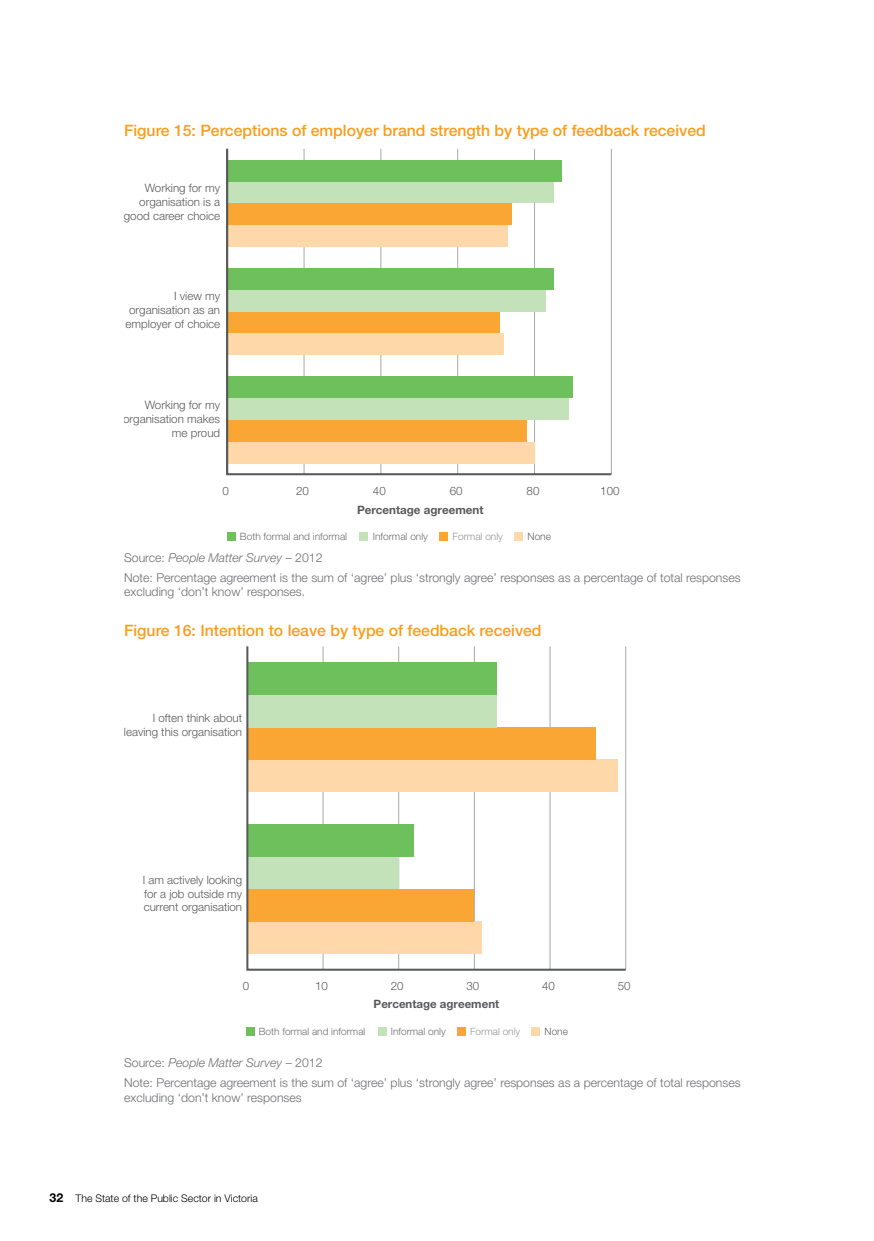
<style>
.page{position:relative;width:874px;height:1241px;background:#fff}
.page>*{position:absolute;margin:0;border:0;box-sizing:border-box;transform-origin:0 0}
.Table_title{font:500 15.75px "Helvetica Neue";color:#f99d1c}
.table_source_sp_aft{font:300 12.25px/14.7px "Helvetica Neue LT Std";color:#6d6e71}
.Table_Figure_source{font:italic 300 12.25px "Helvetica Neue";color:#6d6e71}
.t1{font:300 11.55px/13.8px "Helvetica Neue LT Std";color:#58595b;text-align:right}
.t2{font:700 11.55px "Helvetica Neue LT Std";color:#58595b}
.t3{font:300 10.5px "Helvetica Neue LT Std";color:#000}
.t4{font:300 10.15px "Helvetica Neue LT Std";color:#6d6e71}
.t5{font:300 10.15px "Helvetica Neue LT Std";color:#939598}
.t6{font:300 10.15px "Helvetica Neue LT Std";color:#636466}
.s1{font-family:"Helvetica Neue LT Std";font-style:normal}
.s2{font-family:"Helvetica Neue";font-weight:700;font-size:12.25px}
</style>
<div class="page">
<svg style="left:226px;top:149px;width:386px;height:327px"></svg>
<div style="left:227px;top:532px;width:8px;height:9px;background:#6ec05d"></div>
<div style="left:359px;top:532px;width:9px;height:9px;background:#c4e2b9"></div>
<div style="left:439px;top:532px;width:9px;height:9px;background:#faa634"></div>
<div style="left:514px;top:532px;width:9px;height:9px;background:#ffd8a9"></div>
<svg style="left:246px;top:646px;width:381px;height:325px"></svg>
<div style="left:246px;top:1027px;width:8px;height:8px;background:#6ec05d"></div>
<div style="left:377px;top:1027px;width:9px;height:8px;background:#c4e2b9"></div>
<div style="left:457px;top:1027px;width:8px;height:8px;background:#faa634"></div>
<div style="left:531px;top:1027px;width:9px;height:8px;background:#ffd8a9"></div>
<p class="Table_title" style="left:124px;top:121px;width:583px">Figure 15: Perceptions of employer brand strength by type of feedback received</p>
<p class="t1" style="left:124px;top:180px;width:98px">Working for my organisation is a good career choice</p>
<p class="t1" style="left:125px;top:289px;width:96px">I view my organisation as an employer of choice</p>
<p class="t1" style="left:123px;top:397px;width:98px">Working for my organisation makes me proud</p>
<p class="t1" style="left:222px;top:483px;width:8px">0</p>
<p class="t1" style="left:296px;top:483px;width:14px">20</p>
<p class="t1" style="left:373px;top:483px;width:14px">40</p>
<p class="t1" style="left:449px;top:483px;width:14px">60</p>
<p class="t1" style="left:526px;top:483px;width:14px">80</p>
<p class="t1" style="left:600px;top:483px;width:21px">100</p>
<p class="t2" style="left:357px;top:503px;width:128px">Percentage agreement</p>
<p class="t4" style="left:240px;top:530px;width:109px">Both formal and informal</p>
<p class="t4" style="left:372px;top:530px;width:57px">Informal only</p>
<p class="t5" style="left:452px;top:530px;width:52px">Formal only</p>
<p class="t6" style="left:527px;top:530px;width:25px">None</p>
<p class="Table_Figure_source" style="left:124px;top:550px;width:200px"><span class="s1">Source:</span> People Matter Survey <span class="s1">– 2012</span></p>
<p class="table_source_sp_aft" style="left:124px;top:569px;width:617px">Note: Percentage agreement is the sum of ‘agree’ plus ‘strongly agree’ responses as a percentage of total responses excluding ‘don’t know’ responses.</p>
<p class="Table_title" style="left:124px;top:620px;width:419px">Figure 16: Intention to leave by type of feedback received</p>
<p class="t1" style="left:124px;top:710px;width:120px">I often think about leaving this organisation</p>
<p class="t1" style="left:143px;top:872px;width:101px;text-align:justify">I am actively looking for a job outside my current organisation</p>
<p class="t1" style="left:242px;top:979px;width:8px">0</p>
<p class="t1" style="left:315px;top:979px;width:14px">10</p>
<p class="t1" style="left:390px;top:979px;width:14px">20</p>
<p class="t1" style="left:466px;top:979px;width:14px">30</p>
<p class="t1" style="left:542px;top:979px;width:14px">40</p>
<p class="t1" style="left:617px;top:979px;width:14px">50</p>
<p class="t2" style="left:373px;top:996px;width:127px">Percentage agreement</p>
<p class="t4" style="left:259px;top:1025px;width:108px">Both formal and informal</p>
<p class="t4" style="left:390px;top:1025px;width:56px">Informal only</p>
<p class="t5" style="left:470px;top:1025px;width:51px">Formal only</p>
<p class="t6" style="left:544px;top:1025px;width:25px">None</p>
<p class="Table_Figure_source" style="left:124px;top:1055px;width:200px"><span class="s1">Source:</span> People Matter Survey <span class="s1">– 2012</span></p>
<p class="table_source_sp_aft" style="left:124px;top:1074px;width:617px">Note: Percentage agreement is the sum of ‘agree’ plus ‘strongly agree’ responses as a percentage of total responses excluding ‘don’t know’ responses</p>
<p class="t3" style="left:50px;top:1191px;width:210px"><span class="s2">32</span> The State of the Public Sector in Victoria</p>
</div>
